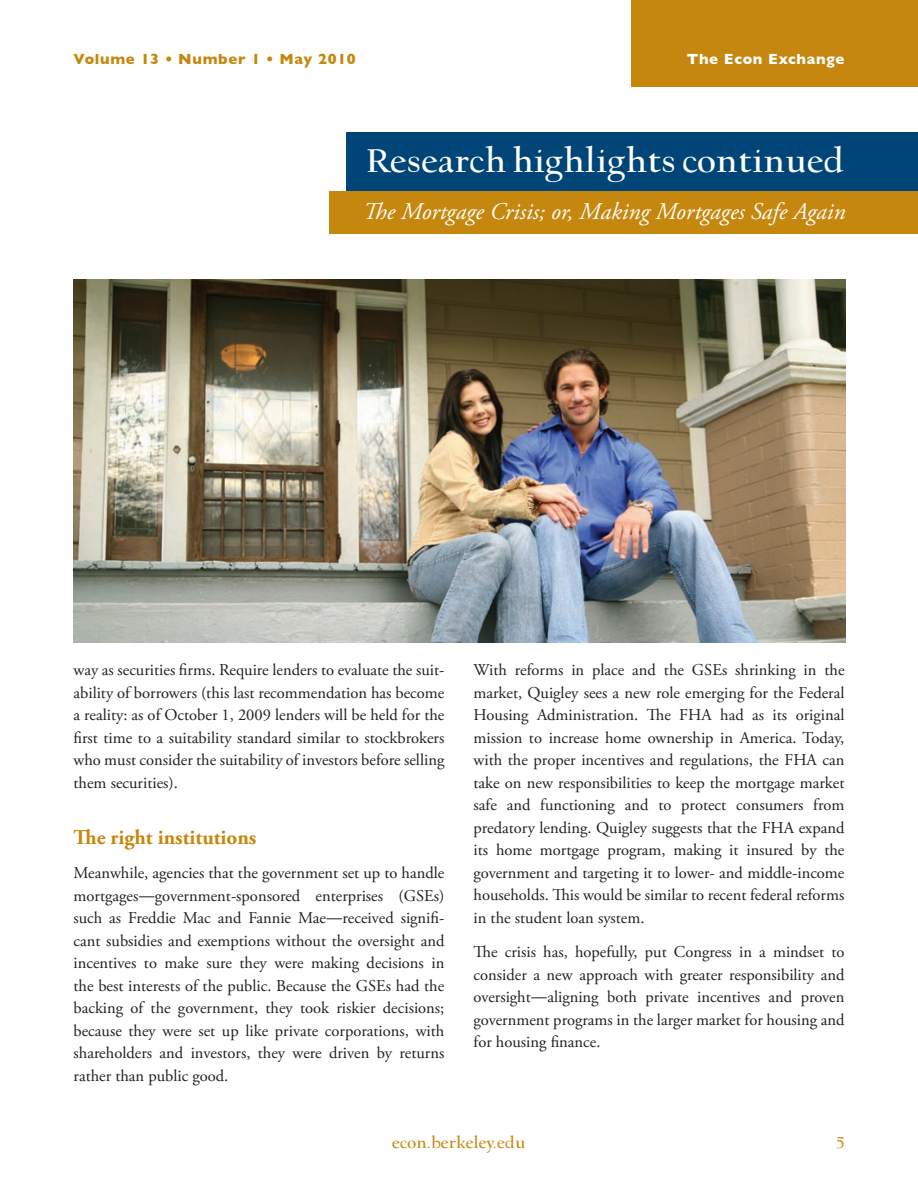
<style>
.page{position:relative;width:918px;height:1188px;background:#fff}
.page>*{position:absolute;margin:0;border:0;box-sizing:border-box;transform-origin:0 0}
.White_Heading{font:700 37.5px "UC Berkeley OS";color:#fff}
.Blue_Heading_Cover_S{font:italic 24px "Adobe Garamond Pro";color:#fff}
.Gold_Subheading{font:700 21px "Adobe Garamond Pro";color:#c6870e}
.t1{font:700 18px "UC Berkeley OS";color:#c6870e}
.Body_Paragraph{font:16.5px/22.5px "Adobe Garamond Pro";color:#231f20;text-align:justify}
.t2{font:700 15px "Gill Sans";letter-spacing:.045em;color:#c6870e}
.t3{font:700 15px "Gill Sans";letter-spacing:.045em;color:#fff}
.s1{font-family:"Myriad Pro";font-style:italic}
</style>
<div class="page">
<div style="left:632px;top:0;width:286px;height:87px;background:#c6870e"></div>
<div style="left:346px;top:132px;width:572px;height:59px;background:#004577"></div>
<div style="left:330px;top:191px;width:588px;height:43px;background:#c6870e"></div>
<img style="left:74px;top:280px;width:772px;height:363px">
<p class="t2" style="left:74px;top:50px;width:284px">Volume 13 • Number 1 • May 2010</p>
<p class="t3" style="left:687px;top:50px;width:159px">The Econ Exchange</p>
<p class="White_Heading" style="left:366px;top:142px;width:480px">Research highlights continued</p>
<p class="Blue_Heading_Cover_S" style="left:363px;top:197px;width:484px">The Mortgage Crisis; or, Making Mortgages Safe Again</p>
<p class="Body_Paragraph" style="left:74px;top:659px;width:372px">way as securities firms. Require lenders to evaluate the suit&shy;ability of borrowers (this last recommendation has become a reality: as of October 1, 2009 lenders will be held for the first time to a suitability standard similar to stockbrokers who must consider the suitability of investors before selling them securities).</p>
<p class="Gold_Subheading" style="left:74px;top:825px;width:184px">The right institutions</p>
<p class="Body_Paragraph" style="left:74px;top:863px;width:372px">Meanwhile, agencies that the government set up to handle mortgages<span class="s1">—</span>government-sponsored enterprises (GSEs) such as Freddie Mac and Fannie Mae<span class="s1">—</span>received signifi&shy;cant subsidies and exemptions without the oversight and incentives to make sure they were making decisions in the best interests of the public. Because the GSEs had the backing of the government, they took riskier decisions; because they were set up like private corporations, with shareholders and investors, they were driven by returns rather than public good.</p>
<p class="Body_Paragraph" style="left:474px;top:659px;width:372px">With reforms in place and the GSEs shrinking in the market, Quigley sees a new role emerging for the Federal Housing Administration. The FHA had as its original mission to increase home ownership in America. Today, with the proper incentives and regulations, the FHA can take on new responsibilities to keep the mortgage market safe and functioning and to protect consumers from predatory lending. Quigley suggests that the FHA expand its home mortgage program, making it insured by the government and targeting it to lower- and middle-income households. This would be similar to recent federal reforms in the student loan system.</p>
<p class="Body_Paragraph" style="left:474px;top:941px;width:372px">The crisis has, hopefully, put Congress in a mindset to consider a new approach with greater responsibility and oversight<span class="s1">—</span>aligning both private incentives and proven government programs in the larger market for housing and for housing finance.</p>
<p class="t1" style="left:392px;top:1133px;width:135px">econ.berkeley.edu</p>
<p class="t1" style="left:837px;top:1133px;width:9px">5</p>
</div>
